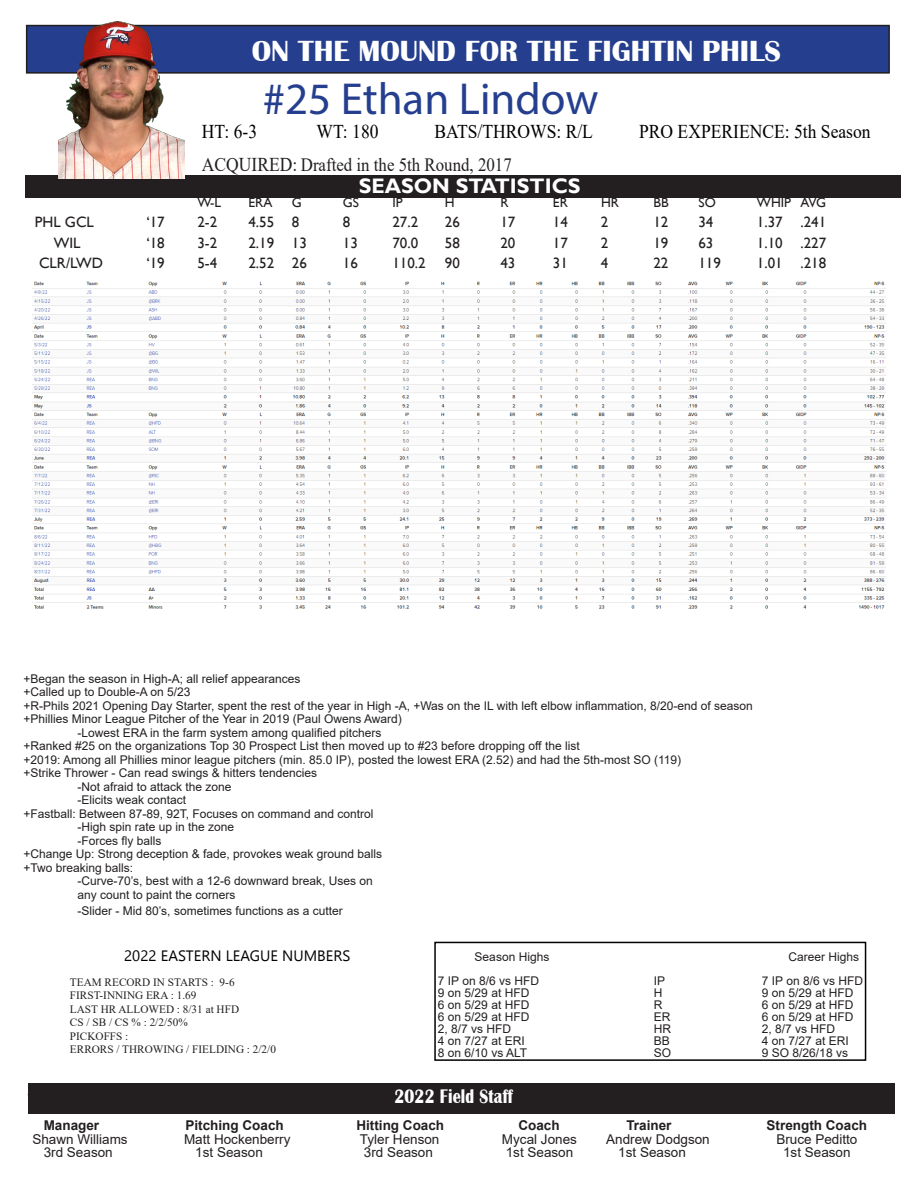
<style>
.page{position:relative;width:918px;height:1188px;background:#fff}
.page>*{position:absolute;margin:0;border:0;box-sizing:border-box;transform-origin:0 0}
.t1{font:45px "Myriad Pro";color:#253f8e}
.t2{font:700 30px "Britannic";color:#fff}
.t3{font:700 21px "Gill Sans";color:#fff}
.t4{font:700 20.25px "Britannic";letter-spacing:.01em;color:#fff;scale:.8 1}
.t5{font:19.5px "Times New Roman";color:#000;scale:.9 1}
.t6{font:18.75px "Times New Roman";color:#231f20;scale:.9 1}
.t7{font:15px "Gill Sans";color:#231f20}
.t8{font:15px "Leelawadee UI";color:#000}
.t9{font:13.5px "Arial";color:#231f20}
.t10{font:700 13.5px "Arial";color:#231f20}
.t11{font:13.5px "Gill Sans";color:#231f20}
.t12{font:12px "Arial";color:#231f20}
.t13{font:11.25px "Times New Roman";color:#231f20}
.s1{font-size:19.5px}
</style>
<div class="page">
<div style="left:28px;top:1084px;width:866px;height:30px;background:#231f20"></div>
<div style="left:27px;top:26px;width:862px;height:47px;background:#253f8e"></div>
<div style="left:26px;top:25px;width:864px;height:49px;border:2px solid #231f20"></div>
<div style="left:25px;top:176px;width:876px;height:22px;background:#231f20"></div>
<div style="left:434px;top:942px;width:432px;height:119px;border:2px solid #000"></div>
<img style="left:58px;top:21px;width:126px;height:157px">
<img style="left:32px;top:281px;width:854px;height:328px">
<p class="t2" style="left:252px;top:34px;width:531px">ON THE MOUND FOR THE FIGHTIN PHILS</p>
<p class="t1" style="left:263px;top:71px;width:337px">#25 Ethan Lindow</p>
<p class="t5" style="left:202px;top:117px;width:63px">HT: 6-3</p>
<p class="t5" style="left:317px;top:117px;width:70px">WT: 180</p>
<p class="t5" style="left:435px;top:117px;width:178px">BATS/THROWS: R/L</p>
<p class="t5" style="left:639px;top:117px;width:259px">PRO EXPERIENCE: 5th Season</p>
<p class="t6" style="left:202px;top:151px;width:346px"><span class="s1">ACQUIRED:</span> Drafted in the 5th Round, 2017</p>
<p class="t3" style="left:359px;top:174px;width:223px">SEASON STATISTICS</p>
<p class="t11" style="left:197px;top:195px;width:25px">W-L</p>
<p class="t11" style="left:248px;top:195px;width:25px">ERA</p>
<p class="t11" style="left:292px;top:195px;width:11px">G</p>
<p class="t11" style="left:343px;top:195px;width:18px">GS</p>
<p class="t11" style="left:392px;top:195px;width:12px">IP</p>
<p class="t11" style="left:445px;top:195px;width:11px">H</p>
<p class="t11" style="left:500px;top:195px;width:10px">R</p>
<p class="t11" style="left:553px;top:195px;width:16px">ER</p>
<p class="t11" style="left:601px;top:195px;width:19px">HR</p>
<p class="t11" style="left:654px;top:195px;width:17px">BB</p>
<p class="t11" style="left:698px;top:195px;width:19px">SO</p>
<p class="t11" style="left:757px;top:195px;width:71px">WHIP AVG</p>
<p class="t7" style="left:35px;top:214px;width:61px">PHL GCL</p>
<p class="t7" style="left:146px;top:214px;width:20px">‘17</p>
<p class="t7" style="left:197px;top:214px;width:21px">2-2</p>
<p class="t7" style="left:248px;top:214px;width:52px">4.55 8</p>
<p class="t7" style="left:343px;top:214px;width:9px">8</p>
<p class="t7" style="left:392px;top:214px;width:27px">27.2</p>
<p class="t7" style="left:445px;top:214px;width:16px">26</p>
<p class="t7" style="left:500px;top:214px;width:16px">17</p>
<p class="t7" style="left:553px;top:214px;width:16px">14</p>
<p class="t7" style="left:601px;top:214px;width:9px">2</p>
<p class="t7" style="left:653px;top:214px;width:16px">12</p>
<p class="t7" style="left:698px;top:214px;width:16px">34</p>
<p class="t7" style="left:757px;top:214px;width:71px">1.37 .241</p>
<p class="t7" style="left:54px;top:234px;width:28px">WIL</p>
<p class="t7" style="left:146px;top:234px;width:20px">‘18</p>
<p class="t7" style="left:197px;top:234px;width:21px">3-2</p>
<p class="t7" style="left:248px;top:234px;width:60px">2.19 13</p>
<p class="t7" style="left:343px;top:234px;width:16px">13</p>
<p class="t7" style="left:392px;top:234px;width:27px">70.0</p>
<p class="t7" style="left:445px;top:234px;width:16px">58</p>
<p class="t7" style="left:500px;top:234px;width:16px">20</p>
<p class="t7" style="left:553px;top:234px;width:16px">17</p>
<p class="t7" style="left:601px;top:234px;width:9px">2</p>
<p class="t7" style="left:653px;top:234px;width:16px">19</p>
<p class="t7" style="left:698px;top:234px;width:16px">63</p>
<p class="t7" style="left:757px;top:234px;width:71px">1.10 .227</p>
<p class="t7" style="left:39px;top:254px;width:65px">CLR/LWD</p>
<p class="t7" style="left:146px;top:254px;width:20px">‘19</p>
<p class="t7" style="left:197px;top:254px;width:21px">5-4</p>
<p class="t7" style="left:248px;top:254px;width:60px">2.52 26</p>
<p class="t7" style="left:343px;top:254px;width:16px">16</p>
<p class="t7" style="left:392px;top:254px;width:35px">110.2</p>
<p class="t7" style="left:445px;top:254px;width:16px">90</p>
<p class="t7" style="left:500px;top:254px;width:16px">43</p>
<p class="t7" style="left:553px;top:254px;width:16px">31</p>
<p class="t7" style="left:601px;top:254px;width:9px">4</p>
<p class="t7" style="left:653px;top:254px;width:16px">22</p>
<p class="t7" style="left:698px;top:254px;width:24px">119</p>
<p class="t7" style="left:757px;top:254px;width:71px">1.01 .218</p>
<p class="t12" style="left:24px;top:670px;width:279px">+Began the season in High-A; all relief appearances</p>
<p class="t12" style="left:24px;top:684px;width:169px">+Called up to Double-A on 5/23</p>
<p class="t12" style="left:24px;top:697px;width:731px">+R-Phils 2021 Opening Day Starter, spent the rest of the year in High -A, +Was on the IL with left elbow inflammation, 8/20-end of season</p>
<p class="t12" style="left:24px;top:711px;width:380px">+Phillies Minor League Pitcher of the Year in 2019 (Paul Owens Award)</p>
<p class="t12" style="left:78px;top:724px;width:306px">-Lowest ERA in the farm system among qualified pitchers</p>
<p class="t12" style="left:24px;top:738px;width:558px">+Ranked #25 on the organizations Top 30 Prospect List then moved up to #23 before dropping off the list</p>
<p class="t12" style="left:24px;top:751px;width:659px">+2019: Among all Phillies minor league pitchers (min. 85.0 IP), posted the lowest ERA (2.52) and had the 5th-most SO (119)</p>
<p class="t12" style="left:24px;top:765px;width:295px">+Strike Thrower - Can read swings &amp; hitters tendencies</p>
<p class="t12" style="left:78px;top:778px;width:156px">-Not afraid to attack the zone</p>
<p class="t12" style="left:78px;top:792px;width:110px">-Elicits weak contact</p>
<p class="t12" style="left:24px;top:805px;width:351px">+Fastball: Between 87-89, 92T, Focuses on command and control</p>
<p class="t12" style="left:78px;top:819px;width:158px">-High spin rate up in the zone</p>
<p class="t12" style="left:78px;top:832px;width:86px">-Forces fly balls</p>
<p class="t12" style="left:24px;top:846px;width:360px">+Change Up: Strong deception &amp; fade, provokes weak ground balls</p>
<p class="t12" style="left:24px;top:859px;width:111px">+Two breaking balls:</p>
<p class="t12" style="left:78px;top:873px;width:297px">-Curve-70’s, best with a 12-6 downward break, Uses on</p>
<p class="t12" style="left:78px;top:886px;width:160px">any count to paint the corners</p>
<p class="t12" style="left:78px;top:903px;width:267px">-Slider - Mid 80’s, sometimes functions as a cutter</p>
<p class="t12" style="left:475px;top:948px;width:76px">Season Highs</p>
<p class="t12" style="left:789px;top:948px;width:72px">Career Highs</p>
<p class="t12" style="left:438px;top:972px;width:103px">7 IP on 8/6 vs HFD</p>
<p class="t12" style="left:654px;top:972px;width:13px">IP</p>
<p class="t12" style="left:762px;top:972px;width:103px">7 IP on 8/6 vs HFD</p>
<p class="t12" style="left:438px;top:984px;width:93px">9 on 5/29 at HFD</p>
<p class="t12" style="left:654px;top:984px;width:10px">H</p>
<p class="t12" style="left:762px;top:984px;width:93px">9 on 5/29 at HFD</p>
<p class="t12" style="left:438px;top:996px;width:93px">6 on 5/29 at HFD</p>
<p class="t12" style="left:654px;top:996px;width:10px">R</p>
<p class="t12" style="left:762px;top:996px;width:93px">6 on 5/29 at HFD</p>
<p class="t12" style="left:438px;top:1008px;width:93px">6 on 5/29 at HFD</p>
<p class="t12" style="left:654px;top:1008px;width:18px">ER</p>
<p class="t12" style="left:762px;top:1008px;width:93px">6 on 5/29 at HFD</p>
<p class="t12" style="left:438px;top:1020px;width:75px">2, 8/7 vs HFD</p>
<p class="t12" style="left:654px;top:1020px;width:19px">HR</p>
<p class="t12" style="left:762px;top:1020px;width:75px">2, 8/7 vs HFD</p>
<p class="t12" style="left:438px;top:1032px;width:88px">4 on 7/27 at ERI</p>
<p class="t12" style="left:654px;top:1032px;width:18px">BB</p>
<p class="t12" style="left:762px;top:1032px;width:88px">4 on 7/27 at ERI</p>
<p class="t12" style="left:438px;top:1044px;width:91px">8 on 6/10 vs ALT</p>
<p class="t12" style="left:654px;top:1044px;width:19px">SO</p>
<p class="t12" style="left:762px;top:1044px;width:88px">9 SO 8/26/18 vs</p>
<p class="t8" style="left:124px;top:945px;width:228px">2022 EASTERN LEAGUE NUMBERS</p>
<p class="t13" style="left:70px;top:974px;width:166px">TEAM RECORD IN STARTS : 9-6</p>
<p class="t13" style="left:70px;top:988px;width:128px">FIRST-INNING ERA : 1.69</p>
<p class="t13" style="left:70px;top:1001px;width:171px">LAST HR ALLOWED : 8/31 at HFD</p>
<p class="t13" style="left:70px;top:1015px;width:119px">CS / SB / CS % : 2/2/50%</p>
<p class="t13" style="left:70px;top:1028px;width:60px">PICKOFFS :</p>
<p class="t13" style="left:70px;top:1042px;width:208px">ERRORS / THROWING / FIELDING : 2/2/0</p>
<p class="t4" style="left:395px;top:1085px;width:150px">2022 Field Staff</p>
<p class="t10" style="left:44px;top:1116px;width:57px">Manager</p>
<p class="t10" style="left:186px;top:1116px;width:100px">Pitching Coach</p>
<p class="t10" style="left:356px;top:1116px;width:89px">Hitting Coach</p>
<p class="t10" style="left:518px;top:1116px;width:43px">Coach</p>
<p class="t10" style="left:626px;top:1116px;width:47px">Trainer</p>
<p class="t10" style="left:767px;top:1116px;width:102px">Strength Coach</p>
<p class="t9" style="left:32px;top:1130px;width:97px">Shawn Williams</p>
<p class="t9" style="left:184px;top:1130px;width:108px">Matt Hockenberry</p>
<p class="t9" style="left:360px;top:1130px;width:81px">Tyler Henson</p>
<p class="t9" style="left:502px;top:1130px;width:77px">Mycal Jones</p>
<p class="t9" style="left:606px;top:1130px;width:105px">Andrew Dodgson</p>
<p class="t9" style="left:776px;top:1130px;width:83px">Bruce Peditto</p>
<p class="t9" style="left:44px;top:1143px;width:71px">3rd Season</p>
<p class="t9" style="left:195px;top:1143px;width:69px">1st Season</p>
<p class="t9" style="left:364px;top:1143px;width:71px">3rd Season</p>
<p class="t9" style="left:506px;top:1143px;width:69px">1st Season</p>
<p class="t9" style="left:618px;top:1143px;width:69px">1st Season</p>
<p class="t9" style="left:783px;top:1143px;width:69px">1st Season</p>
</div>
